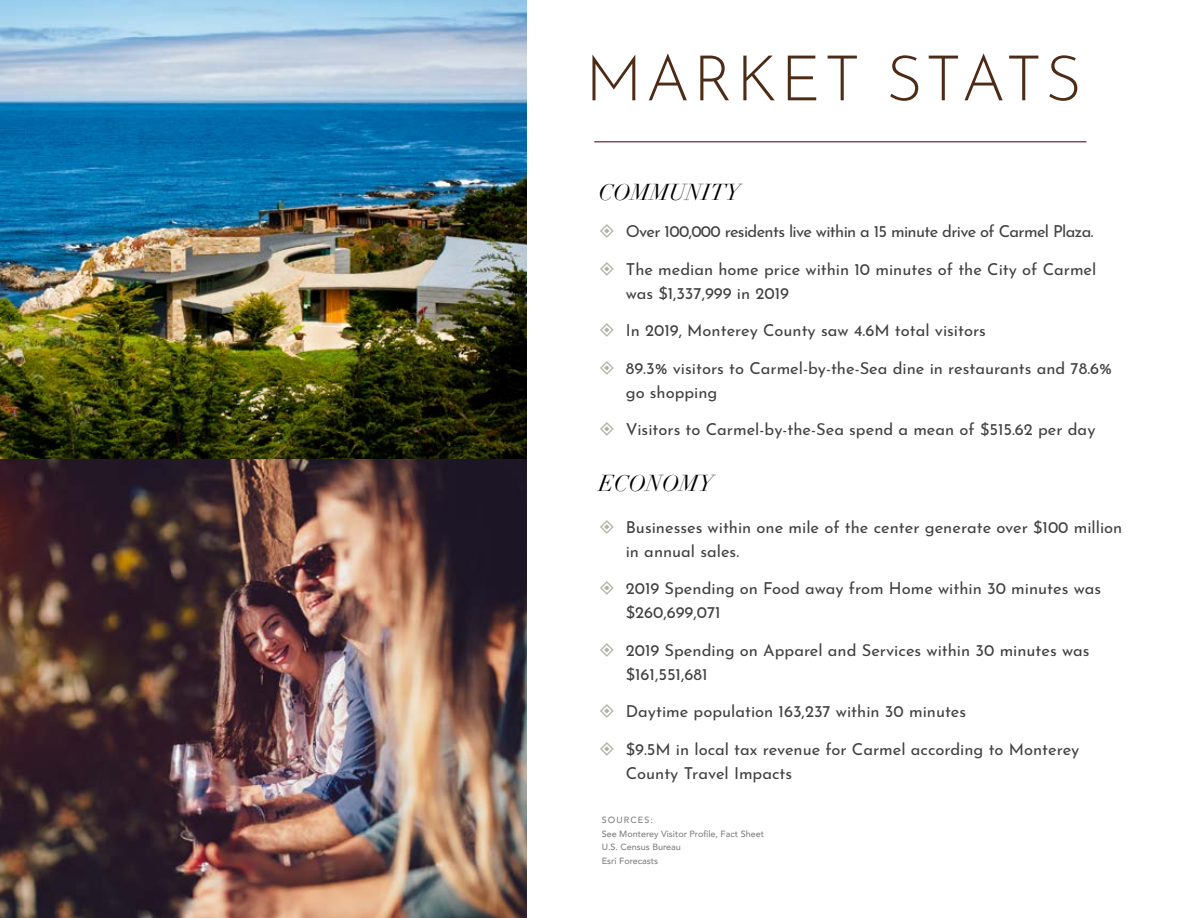
<style>
.page{position:relative;width:1188px;height:918px;background:#fff}
.page>*{position:absolute;margin:0;border:0;box-sizing:border-box;transform-origin:0 0}
.t1{font:300 63px "Josefin Sans";letter-spacing:.05em;color:#4d2c17}
.t2{font:italic 22.5px "Didot";color:#000}
.t3{font:16.5px/24px "Josefin Sans";color:#414042}
.t4{font:16.5px "Josefin Sans";letter-spacing:-.04em;color:#414042}
.t5{font:500 9px/13.5px "Avenir";color:#808285}
</style>
<div class="page">
<img style="left:0;top:459px;width:526px;height:459px">
<img style="left:0;top:0;width:526px;height:459px">
<hr style="left:594px;top:141px;width:492px;height:1px;background:#834d59">
<h1 class="t1" style="left:585px;top:30px;width:498px">MARKET STATS</h1>
<h2 class="t2" style="left:599px;top:178px;width:143px">COMMUNITY</h2>
<p class="t4" style="left:626px;top:218px;width:469px">Over 100,000 residents live within a 15 minute drive of Carmel Plaza.</p>
<p class="t3" style="left:626px;top:255px;width:472px">The median home price within 10 minutes of the City of Carmel was $1,337,999 in 2019</p>
<p class="t3" style="left:626px;top:316px;width:362px">In 2019, Monterey County saw 4.6M total visitors</p>
<p class="t3" style="left:626px;top:354px;width:488px">89.3% visitors to Carmel-by-the-Sea dine in restaurants and 78.6% go shopping</p>
<p class="t3" style="left:626px;top:415px;width:471px">Visitors to Carmel-by-the-Sea spend a mean of $515.62 per day</p>
<h2 class="t2" style="left:599px;top:470px;width:116px">ECONOMY</h2>
<p class="t3" style="left:626px;top:513px;width:498px">Businesses within one mile of the center generate over $100 million in annual sales.</p>
<p class="t3" style="left:626px;top:575px;width:477px">2019 Spending on Food away from Home within 30 minutes was $260,699,071</p>
<p class="t3" style="left:626px;top:636px;width:465px">2019 Spending on Apparel and Services within 30 minutes was $161,551,681</p>
<p class="t3" style="left:626px;top:698px;width:342px">Daytime population 163,237 within 30 minutes</p>
<p class="t3" style="left:626px;top:735px;width:455px">$9.5M in local tax revenue for Carmel according to Monterey<br>County Travel Impacts</p>
<p class="t5" style="left:602px;top:813px;width:164px">SOURCES:<br>See Monterey Visitor Profile, Fact Sheet<br>U.S. Census Bureau<br>Esri Forecasts</p>
</div>
